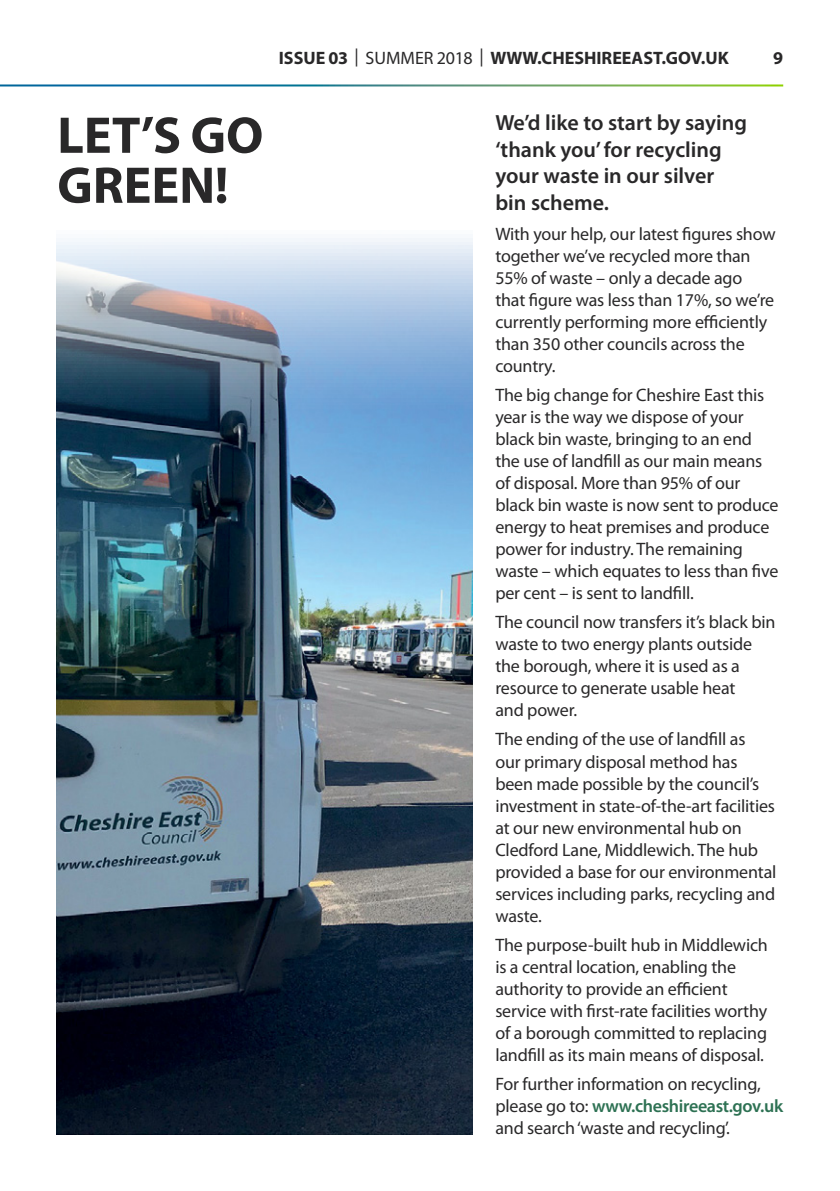
<style>
.page{position:relative;width:840px;height:1191px;background:#fff}
.page>*{position:absolute;margin:0;border:0;box-sizing:border-box;transform-origin:0 0}
.Header_2{font:700 52px/50px "Myriad Pro";color:#292829}
.Body{font:600 22px/26.4px "Myriad Pro";color:#292829}
.Body-2{font:18px/22px "Myriad Pro";letter-spacing:-.01em;color:#292829}
.t1{font:700 18px "Myriad Pro";color:#292829}
.s1{font-weight:400}
.s2{font-weight:600;color:#2d7153}
</style>
<div class="page">
<img style="left:57px;top:238px;width:415px;height:896px">
<p class="t1" style="left:279px;top:46px;width:451px">ISSUE 03 <span class="s1">| SUMMER 2018 |</span> WWW.CHESHIREEAST.GOV.UK</p>
<p class="t1" style="left:772px;top:46px;width:11px">9</p>
<p class="Header_2" style="left:57px;top:109px;width:207px">LET’S GO<br>GREEN!</p>
<p class="Body" style="left:495px;top:109px;width:253px">We’d like to start by saying ‘thank you’ for recycling your waste in our silver bin scheme.</p>
<p class="Body-2" style="left:495px;top:223px;width:281px">With your help, our latest figures show together we’ve recycled more than<br>55% of waste – only a decade ago that figure was less than 17%, so we’re currently performing more efficiently than 350 other councils across the country.</p>
<p class="Body-2" style="left:495px;top:384px;width:284px">The big change for Cheshire East this year is the way we dispose of your black bin waste, bringing to an end the use of landfill as our main means of disposal. More than 95% of our black bin waste is now sent to produce energy to heat premises and produce power for industry. The remaining waste – which equates to less than five per cent – is sent to landfill.</p>
<p class="Body-2" style="left:495px;top:611px;width:281px">The council now transfers it’s black bin waste to two energy plants outside the borough, where it is used as a resource to generate usable heat<br>and power.</p>
<p class="Body-2" style="left:495px;top:728px;width:282px">The ending of the use of landfill as<br>our primary disposal method has been made possible by the council’s investment in state-of-the-art facilities at our new environmental hub on Cledford Lane, Middlewich. The hub provided a base for our environmental services including parks, recycling and waste.</p>
<p class="Body-2" style="left:495px;top:933px;width:274px">The purpose-built hub in Middlewich is a central location, enabling the authority to provide an efficient service with first-rate facilities worthy of a borough committed to replacing landfill as its main means of disposal.</p>
<p class="Body-2" style="left:495px;top:1072px;width:289px">For further information on recycling, please go to: <span class="s2">www.cheshireeast.gov.uk </span>and search ‘waste and recycling’.</p>
</div>
